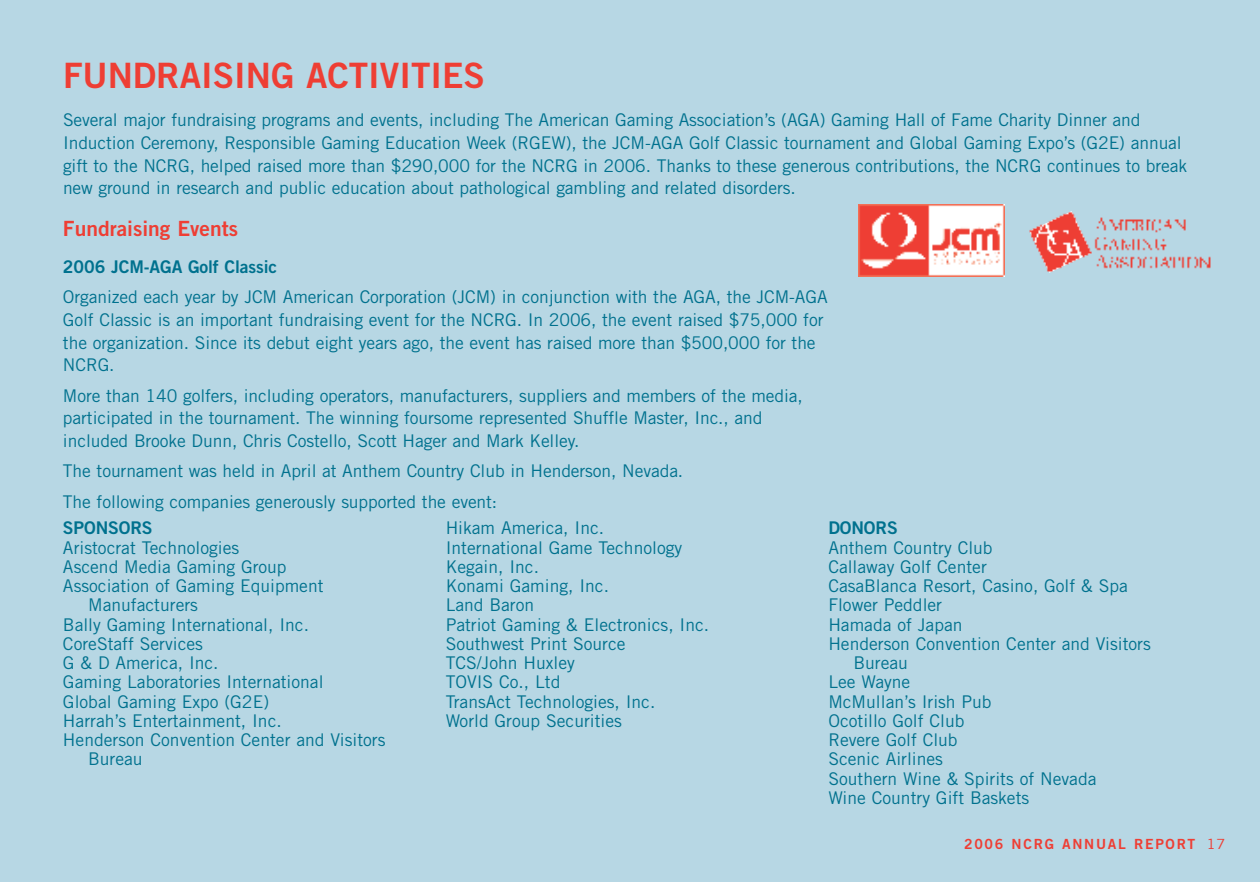
<style>
.page{position:relative;width:1260px;height:882px;background:#b7d7e4}
.page>*{position:absolute;margin:0;border:0;box-sizing:border-box;transform-origin:0 0}
.t1{font:35px "Trade Gothic Bold Two";color:#ee3e34}
.t2{font:21px "Trade Gothic Bold Two";color:#ee3e34}
.t3{font:17.5px/19.2px "Trade Gothic";letter-spacing:-.005em;color:#00718e}
.t4{font:17.5px "Trade Gothic Bold Two";letter-spacing:-.005em;color:#00718e}
.t5{font:14px "Trade Gothic Bold Two";letter-spacing:.12em;color:#ee3e34}
.s1{font-family:"Trade Gothic"}
</style>
<div class="page">
<img style="left:859px;top:205px;width:145px;height:72px">
<img style="left:1029px;top:211px;width:182px;height:62px">
<h1 class="t1" style="left:63px;top:63px;width:423px">FUNDRAISING ACTIVITIES</h1>
<p class="t3" style="left:63px;top:110px;width:1126px;line-height:22.8px">Several major fundraising programs and events, including The American Gaming Association’s (AGA) Gaming Hall of Fame Charity Dinner and Induction Ceremony, Responsible Gaming Education Week (RGEW), the JCM-AGA Golf Classic tournament and Global Gaming Expo’s (G2E) annual gift to the NCRG, helped raised more than $290,000 for the NCRG in 2006. Thanks to these generous contributions, the NCRG continues to break new ground in research and public education about pathological gambling and related disorders.</p>
<p class="t2" style="left:63px;top:221px;width:177px">Fundraising Events</p>
<p class="t4" style="left:63px;top:260px;width:216px">2006 JCM-AGA Golf Classic</p>
<p class="t3" style="left:63px;top:287px;width:766px;line-height:22.8px">Organized each year by JCM American Corporation (JCM) in conjunction with the AGA, the JCM-AGA Golf Classic is an important fundraising event for the NCRG. In 2006, the event raised $75,000 for the organization. Since its debut eight years ago, the event has raised more than $500,000 for the NCRG.</p>
<p class="t3" style="left:63px;top:385px;width:741px;line-height:22.8px">More than 140 golfers, including operators, manufacturers, suppliers and members of the media, participated in the tournament. The winning foursome represented Shuffle Master, Inc., and included Brooke Dunn, Chris Costello, Scott Hager and Mark Kelley.</p>
<p class="t3" style="left:63px;top:458px;width:622px;line-height:30.3px">The tournament was held in April at Anthem Country Club in Henderson, Nevada.<br>The following companies generously supported the event:</p>
<p class="t4" style="left:63px;top:522px;width:91px">SPONSORS</p>
<p class="t3" style="left:63px;top:539px;width:178px">Aristocrat Technologies</p>
<p class="t3" style="left:63px;top:558px;width:225px">Ascend Media Gaming Group</p>
<p class="t3" style="left:63px;top:578px;width:262px">Association of Gaming Equipment</p>
<p class="t3" style="left:88px;top:597px;width:111px">Manufacturers</p>
<p class="t3" style="left:63px;top:616px;width:248px">Bally Gaming International, Inc.</p>
<p class="t3" style="left:63px;top:635px;width:141px">CoreStaff Services</p>
<p class="t3" style="left:63px;top:655px;width:157px">G &amp; D America, Inc.</p>
<p class="t3" style="left:63px;top:674px;width:262px">Gaming Laboratories International</p>
<p class="t3" style="left:63px;top:693px;width:208px">Global Gaming Expo (G2E)</p>
<p class="t3" style="left:63px;top:712px;width:220px">Harrah’s Entertainment, Inc.</p>
<p class="t3" style="left:63px;top:732px;width:324px">Henderson Convention Center and Visitors</p>
<p class="t3" style="left:88px;top:751px;width:56px">Bureau</p>
<p class="t3" style="left:446px;top:520px;width:265px">Hikam America, Inc.<br>International Game Technology<br>Kegain, Inc.<br>Konami Gaming, Inc.<br>Land Baron<br>Patriot Gaming &amp; Electronics, Inc.<br>Southwest Print Source<br>TCS/John Huxley<br>TOVIS Co., Ltd<br>TransAct Technologies, Inc.<br>World Group Securities</p>
<p class="t4" style="left:828px;top:522px;width:71px">DONORS</p>
<p class="t3" style="left:828px;top:539px;width:166px">Anthem Country Club</p>
<p class="t3" style="left:828px;top:558px;width:160px">Callaway Golf Center</p>
<p class="t3" style="left:828px;top:578px;width:301px">CasaBlanca Resort, Casino, Golf &amp; Spa</p>
<p class="t3" style="left:828px;top:597px;width:115px">Flower Peddler</p>
<p class="t3" style="left:828px;top:616px;width:136px">Hamada of Japan</p>
<p class="t3" style="left:828px;top:635px;width:324px">Henderson Convention Center and Visitors</p>
<p class="t3" style="left:854px;top:655px;width:56px">Bureau</p>
<p class="t3" style="left:828px;top:674px;width:84px">Lee Wayne</p>
<p class="t3" style="left:828px;top:693px;width:165px">McMullan’s Irish Pub</p>
<p class="t3" style="left:828px;top:712px;width:138px">Ocotillo Golf Club</p>
<p class="t3" style="left:828px;top:732px;width:131px">Revere Golf Club</p>
<p class="t3" style="left:828px;top:751px;width:116px">Scenic Airlines</p>
<p class="t3" style="left:828px;top:770px;width:270px">Southern Wine &amp; Spirits of Nevada</p>
<p class="t3" style="left:828px;top:789px;width:202px">Wine Country Gift Baskets</p>
<p class="t5" style="left:964px;top:839px;width:263px">2006 NCRG ANNUAL REPORT <span class="s1">17</span></p>
</div>
